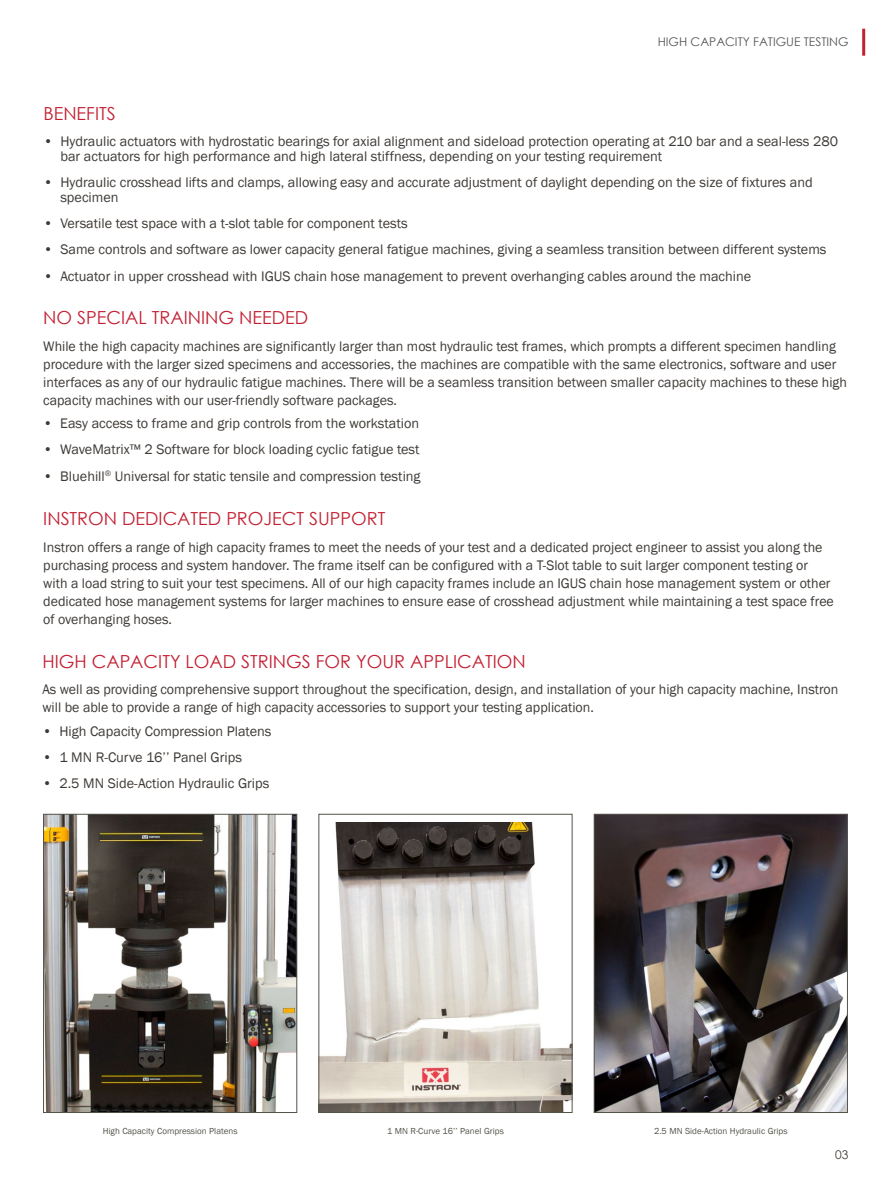
<style>
.page{position:relative;width:891px;height:1188px;background:#fff}
.page>*{position:absolute;margin:0;border:0;box-sizing:border-box;transform-origin:0 0}
.t1{font:18px "Century Gothic";color:#c32032}
.t2{font:14.25px/18px "Franklin Gothic";color:#3e3935}
.t3{font:12px "Century Gothic";color:#56565a}
.t4{font:12px "Century Gothic";color:#3e3935}
.t5{font:9px "Franklin Gothic";color:#54534a}
</style>
<div class="page">
<hr style="left:862px;top:29px;width:3px;height:27px;background:#c32032">
<img style="left:45px;top:816px;width:250px;height:295px">
<div style="left:43px;top:814px;width:254px;height:299px;border:1px solid #54534a"></div>
<img style="left:321px;top:823px;width:249px;height:288px">
<div style="left:319px;top:814px;width:253px;height:299px;border:1px solid #54534a"></div>
<img style="left:596px;top:816px;width:250px;height:295px">
<div style="left:594px;top:814px;width:254px;height:299px;border:1px solid #54534a"></div>
<p class="t3" style="left:658px;top:33px;width:192px">HIGH CAPACITY FATIGUE TESTING</p>
<p class="t1" style="left:43px;top:101px;width:74px">BENEFITS</p>
<p class="t2" style="left:60px;top:134px;width:779px;line-height:15px;text-indent:-17px">• Hydraulic actuators with hydrostatic bearings for axial alignment and sideload protection operating at 210 bar and a seal-less 280 bar actuators for high performance and high lateral stiffness, depending on your testing requirement</p>
<p class="t2" style="left:60px;top:175px;width:754px;line-height:15px;text-indent:-17px">• Hydraulic crosshead lifts and clamps, allowing easy and accurate adjustment of daylight depending on the size of fixtures and specimen</p>
<p class="t2" style="left:43px;top:215px;width:366px">• Versatile test space with a t-slot table for component tests</p>
<p class="t2" style="left:43px;top:241px;width:785px">• Same controls and software as lower capacity general fatigue machines, giving a seamless transition between different systems</p>
<p class="t2" style="left:43px;top:267px;width:709px">• Actuator in upper crosshead with IGUS chain hose management to prevent overhanging cables around the machine</p>
<p class="t1" style="left:43px;top:305px;width:266px">NO SPECIAL TRAINING NEEDED</p>
<p class="t2" style="left:43px;top:337px;width:805px">While the high capacity machines are significantly larger than most hydraulic test frames, which prompts a different specimen handling procedure with the larger sized specimens and accessories, the machines are compatible with the same electronics, software and user interfaces as any of our hydraulic fatigue machines. There will be a seamless transition between smaller capacity machines to these high capacity machines with our user-friendly software packages.</p>
<p class="t2" style="left:43px;top:415px;width:377px">• Easy access to frame and grip controls from the workstation</p>
<p class="t2" style="left:43px;top:441px;width:378px">• WaveMatrix™ 2 Software for block loading cyclic fatigue test</p>
<p class="t2" style="left:43px;top:467px;width:379px">• Bluehill<sup>®</sup> Universal for static tensile and compression testing</p>
<p class="t1" style="left:43px;top:506px;width:344px">INSTRON DEDICATED PROJECT SUPPORT</p>
<p class="t2" style="left:43px;top:539px;width:792px">Instron offers a range of high capacity frames to meet the needs of your test and a dedicated project engineer to assist you along the purchasing process and system handover. The frame itself can be configured with a T-Slot table to suit larger component testing or with a load string to suit your test specimens. All of our high capacity frames include an IGUS chain hose management system or other dedicated hose management systems for larger machines to ensure ease of crosshead adjustment while maintaining a test space free of overhanging hoses.</p>
<p class="t1" style="left:42px;top:648px;width:485px">HIGH CAPACITY LOAD STRINGS FOR YOUR APPLICATION</p>
<p class="t2" style="left:42px;top:681px;width:797px">As well as providing comprehensive support throughout the specification, design, and installation of your high capacity machine, Instron will be able to provide a range of high capacity accessories to support your testing application.</p>
<p class="t2" style="left:42px;top:722px;width:231px">• High Capacity Compression Platens</p>
<p class="t2" style="left:42px;top:748px;width:201px">• 1 MN R-Curve 16’’ Panel Grips</p>
<p class="t2" style="left:42px;top:774px;width:229px">• 2.5 MN Side-Action Hydraulic Grips</p>
<p class="t5" style="left:103px;top:1125px;width:136px">High Capacity Compression Platens</p>
<p class="t5" style="left:387px;top:1125px;width:118px">1 MN R-Curve 16’’ Panel Grips</p>
<p class="t5" style="left:654px;top:1125px;width:135px">2.5 MN Side-Action Hydraulic Grips</p>
<p class="t4" style="left:835px;top:1146px;width:15px">03</p>
</div>
